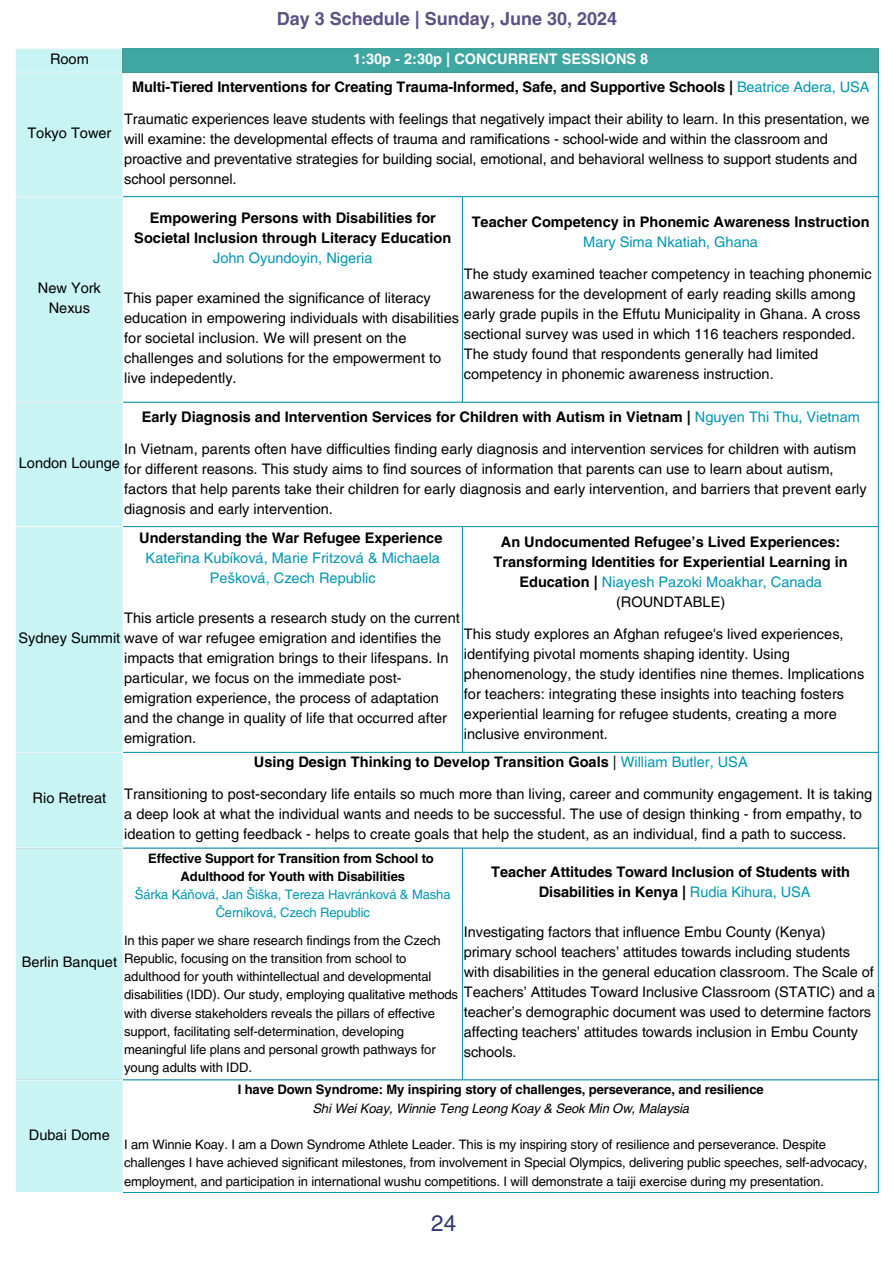
<style>
.page{position:relative;width:894px;height:1263px;background:#fff}
.page>*{position:absolute;margin:0;border:0;box-sizing:border-box;transform-origin:0 0}
.t1{font:22.5px "Helvetica LT Pro";color:#323673}
.t2{font:700 18px "Helvetica LT Pro";color:#5b5186}
.t3{font:14.55px/20px "Helvetica LT Pro";color:#000}
.t4{font:700 14.55px/20px "Helvetica LT Pro";color:#000;text-align:center}
.t5{font:14.55px/20px "Helvetica LT Pro";color:#0097b2;text-align:center}
.t6{font:700 14.55px "Helvetica LT Pro";color:#fff}
.t7{font:13.05px/18.1px "Helvetica LT Pro";letter-spacing:-.01em;color:#000}
.t8{font:700 13.05px "Helvetica LT Pro";letter-spacing:-.01em;color:#000}
.t9{font:13.05px/18.1px "Helvetica LT Pro";letter-spacing:-.01em;color:#0097b2;text-align:center}
.t10{font:italic 13.05px "Helvetica LT Pro";letter-spacing:-.01em;color:#000}
.s1{font-weight:400;color:#0097b2}
.s2{font-weight:400}
</style>
<div class="page">
<div style="left:16px;top:49px;width:106px;height:1142px;background:#c8f4f3"></div>
<div style="left:122px;top:48px;width:756px;height:25px;background:#3fa6a2"></div>
<hr style="left:15px;top:72px;width:107px;height:1px;background:#fff">
<hr style="left:15px;top:196px;width:108px;height:1px;background:#fff">
<hr style="left:15px;top:402px;width:108px;height:1px;background:#fff">
<hr style="left:15px;top:526px;width:108px;height:1px;background:#fff">
<hr style="left:15px;top:751px;width:108px;height:1px;background:#fff">
<hr style="left:15px;top:847px;width:108px;height:1px;background:#fff">
<hr style="left:15px;top:1079px;width:108px;height:1px;background:#fff">
<hr style="left:462px;top:197px;width:1px;height:205px;background:#0097b2">
<hr style="left:462px;top:527px;width:1px;height:224px;background:#0097b2">
<hr style="left:462px;top:848px;width:1px;height:231px;background:#0097b2">
<hr style="left:877px;top:73px;width:1px;height:1118px;background:#0097b2">
<hr style="left:123px;top:196px;width:755px;height:1px;background:#0097b2">
<hr style="left:123px;top:402px;width:755px;height:1px;background:#0097b2">
<hr style="left:123px;top:526px;width:755px;height:1px;background:#0097b2">
<hr style="left:123px;top:751px;width:755px;height:1px;background:#0097b2">
<hr style="left:123px;top:847px;width:755px;height:1px;background:#0097b2">
<hr style="left:123px;top:1079px;width:755px;height:1px;background:#0097b2">
<hr style="left:123px;top:1191px;width:755px;height:1px;background:#0097b2">
<p class="t2" style="left:276px;top:12px;width:342px">Day 3 Schedule | Sunday, June 30, 2024</p>
<h1 class="t3" style="left:50px;top:50px;width:40px">Room</h1>
<p class="t6" style="left:353px;top:53px;width:296px">1:30p - 2:30p | CONCURRENT SESSIONS 8</p>
<p class="t3" style="left:27px;top:124px;width:86px">Tokyo Tower</p>
<p class="t3" style="left:38px;top:279px;width:65px;text-align:center">New York<br>Nexus</p>
<p class="t4" style="left:132px;top:78px;width:738px">Multi-Tiered Interventions for Creating Trauma-Informed, Safe, and Supportive Schools | <span class="s1">Beatrice Adera, USA</span></p>
<p class="t3" style="left:124px;top:110px;width:746px">Traumatic experiences leave students with feelings that negatively impact their ability to learn. In this presentation, we will examine: the developmental effects of trauma and ramifications - school-wide and within the classroom and proactive and preventative strategies for building social, emotional, and behavioral wellness to support students and school personnel.</p>
<p class="t4" style="left:134px;top:209px;width:318px">Empowering Persons with Disabilities for<br>Societal Inclusion through Literacy Education</p>
<p class="t5" style="left:213px;top:249px;width:161px">John Oyundoyin, Nigeria</p>
<p class="t3" style="left:124px;top:289px;width:336px">This paper examined the significance of literacy education in empowering individuals with disabilities for societal inclusion. We will present on the challenges and solutions for the empowerment to live indepedently.</p>
<p class="t4" style="left:471px;top:213px;width:399px">Teacher Competency in Phonemic Awareness Instruction</p>
<p class="t5" style="left:583px;top:233px;width:176px">Mary Sima Nkatiah, Ghana</p>
<p class="t3" style="left:464px;top:265px;width:409px">The study examined teacher competency in teaching phonemic awareness for the development of early reading skills among early grade pupils in the Effutu Municipality in Ghana. A cross sectional survey was used in which 116 teachers responded.<br>The study found that respondents generally had limited competency in phonemic awareness instruction.</p>
<p class="t4" style="left:142px;top:408px;width:719px">Early Diagnosis and Intervention Services for Children with Autism in Vietnam | <span class="s1">Nguyen Thi Thu, Vietnam</span></p>
<p class="t3" style="left:124px;top:440px;width:743px">In Vietnam, parents often have difficulties finding early diagnosis and intervention services for children with autism for different reasons. This study aims to find sources of information that parents can use to learn about autism, factors that help parents take their children for early diagnosis and early intervention, and barriers that prevent early diagnosis and early intervention.</p>
<p class="t3" style="left:19px;top:454px;width:103px">London Lounge</p>
<p class="t4" style="left:139px;top:529px;width:305px">Understanding the War Refugee Experience</p>
<p class="t5" style="left:146px;top:549px;width:296px">Kateřina Kubíková, Marie Fritzová &amp; Michaela<br>Pešková, Czech Republic</p>
<p class="t3" style="left:124px;top:609px;width:337px">This article presents a research study on the current</p>
<p class="t3" style="left:124px;top:649px;width:326px">impacts that emigration brings to their lifespans. In particular, we focus on the immediate post&shy;emigration experience, the process of adaptation and the change in quality of life that occurred after emigration.</p>
<p class="t4" style="left:493px;top:533px;width:355px">An Undocumented Refugee’s Lived Experiences:<br>Transforming Identities for Experiential Learning in Education | <span class="s1">Niayesh Pazoki Moakhar, Canada </span><span class="s2">(ROUNDTABLE)</span></p>
<p class="t3" style="left:464px;top:625px;width:402px">This study explores an Afghan refugee's lived experiences, identifying pivotal moments shaping identity. Using phenomenology, the study identifies nine themes. Implications for teachers: integrating these insights into teaching fosters experiential learning for refugee students, creating a more inclusive environment.</p>
<p class="t3" style="left:18px;top:629px;width:424px">Sydney Summit wave of war refugee emigration and identifies the</p>
<p class="t3" style="left:33px;top:789px;width:75px">Rio Retreat</p>
<p class="t4" style="left:254px;top:753px;width:495px">Using Design Thinking to Develop Transition Goals <span class="s2">|</span> <span class="s1">William Butler, USA</span></p>
<p class="t3" style="left:124px;top:785px;width:749px">Transitioning to post-secondary life entails so much more than living, career and community engagement. It is taking a deep look at what the individual wants and needs to be successful. The use of design thinking - from empathy, to ideation to getting feedback - helps to create goals that help the student, as an individual, find a path to success.</p>
<p class="t8" style="left:148px;top:853px;width:287px">Effective Support for Transition from School to</p>
<p class="t8" style="left:180px;top:871px;width:226px">Adulthood for Youth with Disabilities</p>
<p class="t9" style="left:135px;top:886px;width:317px">Šárka Káňová, Jan Šiška, Tereza Havránková &amp; Masha<br>Černíková, Czech Republic</p>
<p class="t7" style="left:124px;top:932px;width:335px">In this paper we share research findings from the Czech Republic, focusing on the transition from school to adulthood for youth withintellectual and developmental disabilities (IDD). Our study, employing qualitative methods with diverse stakeholders reveals the pillars of effective support, facilitating self-determination, developing meaningful life plans and personal growth pathways for young adults with IDD.</p>
<p class="t4" style="left:491px;top:863px;width:360px">Teacher Attitudes Toward Inclusion of Students with</p>
<p class="t4" style="left:538px;top:883px;width:273px">Disabilities in Kenya | <span class="s1">Rudia Kihura, USA</span></p>
<p class="t3" style="left:464px;top:923px;width:412px">Investigating factors that influence Embu County (Kenya) primary school teachers’ attitudes towards including students with disabilities in the general education classroom. The Scale of Teachers’ Attitudes Toward Inclusive Classroom (STATIC) and a teacher’s demographic document was used to determine factors affecting teachers’ attitudes towards inclusion in Embu County schools.</p>
<p class="t3" style="left:22px;top:953px;width:97px">Berlin Banquet</p>
<p class="t3" style="left:29px;top:1125px;width:82px">Dubai Dome</p>
<p class="t8" style="left:238px;top:1084px;width:527px">I have Down Syndrome: My inspiring story of challenges, perseverance, and resilience</p>
<p class="t10" style="left:312px;top:1103px;width:378px">Shi Wei Koay, Winnie Teng Leong Koay &amp; Seok Min Ow, Malaysia</p>
<p class="t7" style="left:124px;top:1136px;width:744px">I am Winnie Koay. I am a Down Syndrome Athlete Leader. This is my inspiring story of resilience and perseverance. Despite challenges I have achieved significant milestones, from involvement in Special Olympics, delivering public speeches, self-advocacy, employment, and participation in international wushu competitions. I will demonstrate a taiji exercise during my presentation.</p>
<p class="t1" style="left:431px;top:1214px;width:27px">24</p>
</div>
